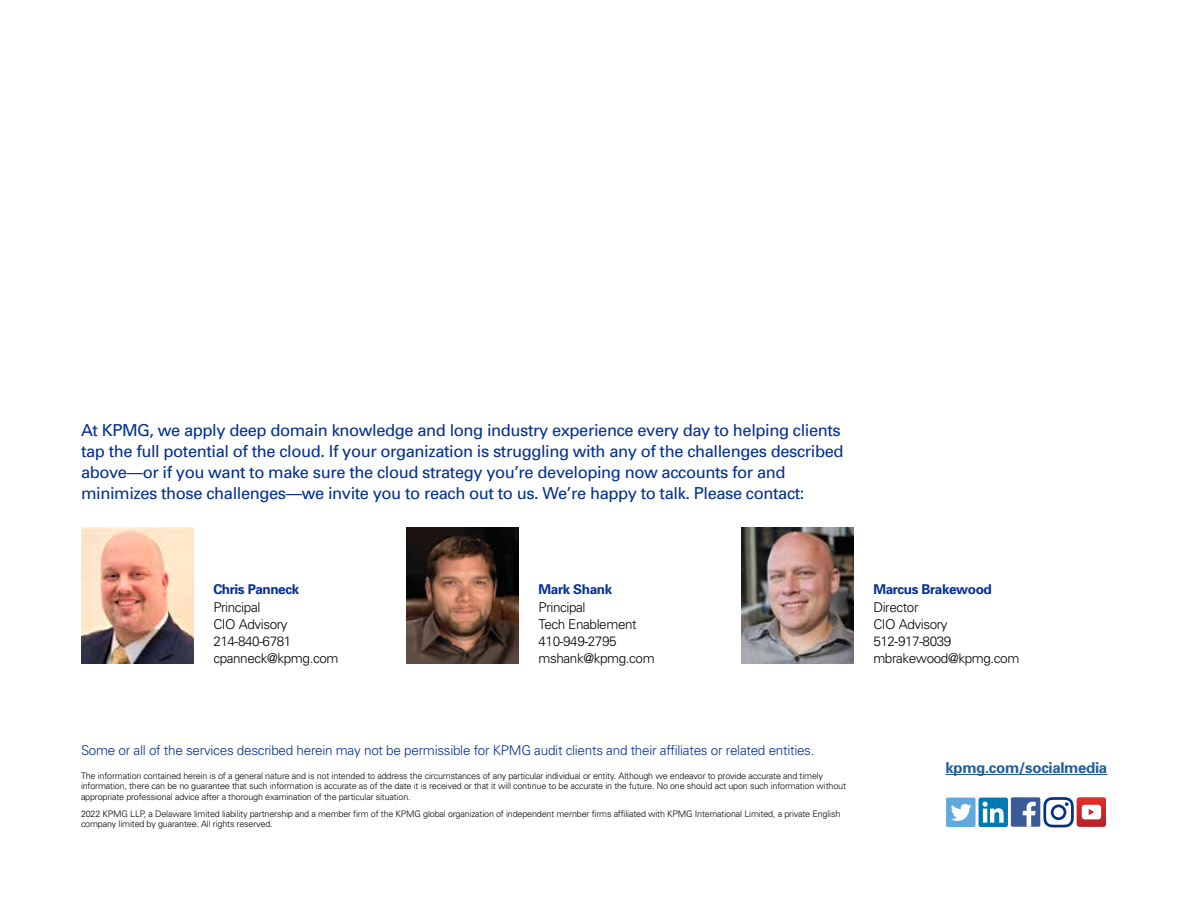
<style>
.page{position:relative;width:1200px;height:900px;background:#fff}
.page>*{position:absolute;margin:0;border:0;box-sizing:border-box;transform-origin:0 0}
.t1{font:16.5px/21px "Univers";letter-spacing:-.025em;color:#003091}
.t2{font:700 15px "Univers";letter-spacing:-.02em;color:#205d9d}
.t3{font:300 13.5px/17.2px "Univers";letter-spacing:-.03em;color:#000}
.t4{font:300 13.5px "Univers";letter-spacing:-.02em;color:#003091}
.t5{font:700 13.5px "Univers";letter-spacing:-.03em;color:#003091}
.t6{font:300 9px/10.5px "Univers";letter-spacing:-.02em;color:#000}
</style>
<div class="page">
<img style="left:81px;top:527px;width:113px;height:136px">
<img style="left:406px;top:527px;width:113px;height:136px">
<img style="left:741px;top:527px;width:113px;height:136px">
<hr style="left:945px;top:774px;width:162px;height:1px;background:#205d9d">
<div style="left:979px;top:798px;width:29px;height:29px;background:#007ab4;border-radius:2px"></div>
<svg style="left:983px;top:802px;width:21px;height:21px"></svg>
<div style="left:1011px;top:797px;width:29px;height:30px;background:#3b5a98;border-radius:2px"></div>
<svg style="left:1023px;top:802px;width:13px;height:25px"></svg>
<svg style="left:1043px;top:797px;width:63px;height:30px"></svg>
<div style="left:946px;top:798px;width:30px;height:29px;background:#5fa9dd;border-radius:2px"></div>
<svg style="left:951px;top:804px;width:20px;height:17px"></svg>
<p class="t1" style="left:81px;top:419px;width:764px">At KPMG, we apply deep domain knowledge and long industry experience every day to helping clients tap the full potential of the cloud. If your organization is struggling with any of the challenges described above—or if you want to make sure the cloud strategy you’re developing now accounts for and minimizes those challenges—we invite you to reach out to us. We’re happy to talk. Please contact:</p>
<h3 class="t5" style="left:213px;top:581px;width:87px">Chris Panneck</h3>
<h3 class="t3" style="left:213px;top:598px;width:127px">Principal<br>CIO Advisory<br>214-840-6781 cpanneck@kpmg.com</h3>
<h3 class="t5" style="left:539px;top:582px;width:75px">Mark Shank</h3>
<h3 class="t3" style="left:539px;top:598px;width:118px">Principal<br>Tech Enablement<br>410-949-2795 mshank@kpmg.com</h3>
<h3 class="t5" style="left:873px;top:582px;width:120px">Marcus Brakewood</h3>
<h3 class="t3" style="left:873px;top:598px;width:148px">Director<br>CIO Advisory<br>512-917-8039 mbrakewood@kpmg.com</h3>
<h3 class="t4" style="left:81px;top:742px;width:735px">Some or all of the services described herein may not be permissible for KPMG audit clients and their affiliates or related entities.</h3>
<p class="t6" style="left:81px;top:770px;width:766px">The information contained herein is of a general nature and is not intended to address the circumstances of any particular individual or entity. Although we endeavor to provide accurate and timely information, there can be no guarantee that such information is accurate as of the date it is received or that it will continue to be accurate in the future. No one should act upon such information without appropriate professional advice after a thorough examination of the particular situation.</p>
<p class="t6" style="left:81px;top:809px;width:761px">2022 KPMG LLP, a Delaware limited liability partnership and a member firm of the KPMG global organization of independent member firms affiliated with KPMG International Limited, a private English company limited by guarantee. All rights reserved.</p>
<h2 class="t2" style="left:945px;top:759px;width:163px">kpmg.com/socialmedia</h2>
</div>
